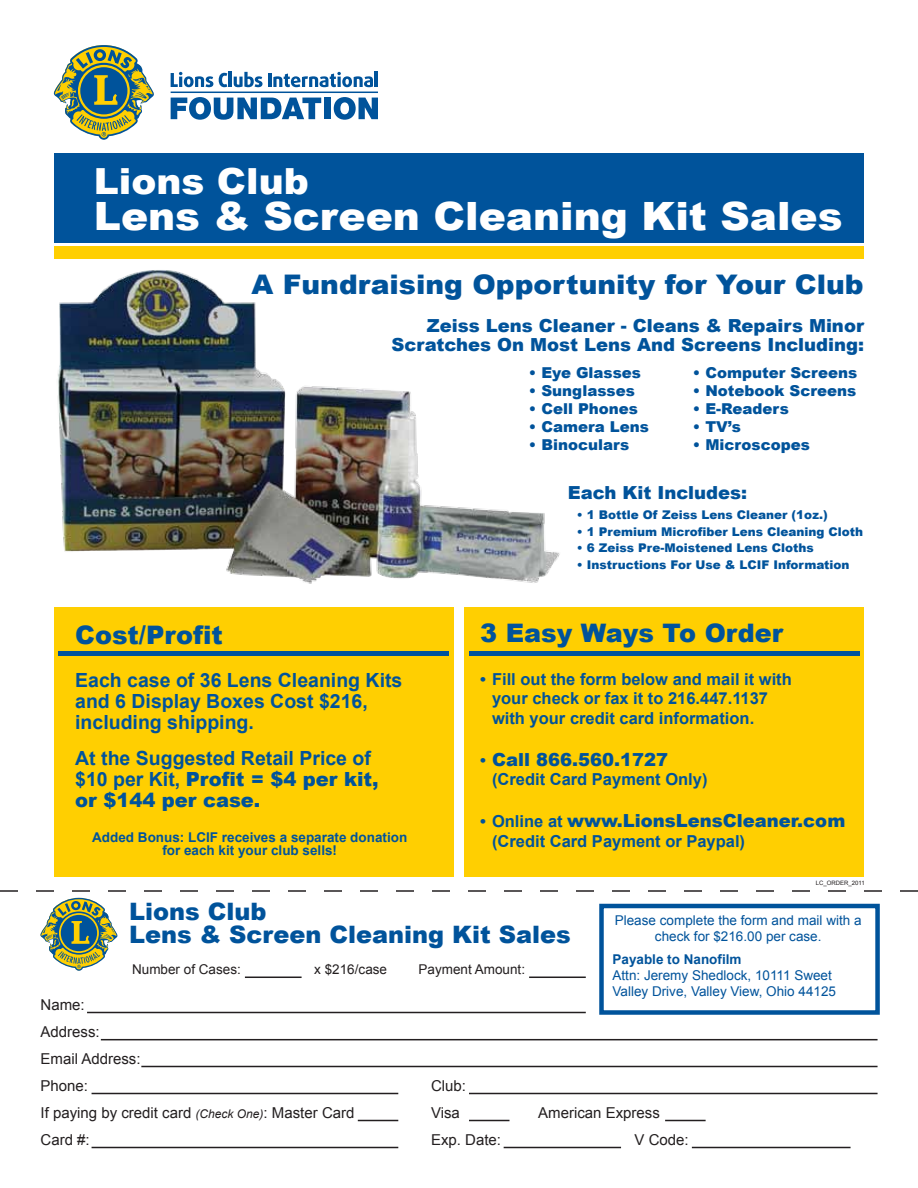
<style>
.page{position:relative;width:918px;height:1188px;background:#fff}
.page>*{position:absolute;margin:0;border:0;box-sizing:border-box;transform-origin:0 0}
.t1{font:900 39px "Arial";color:#fff;scale:1.04 1}
.t2{font:900 36px "Arial";color:#fff;scale:1.04 1}
.t3{font:900 27px "Arial";color:#00539b;scale:1.04 1}
.t4{font:900 25.5px "Arial";color:#00539b}
.t5{font:900 24px/22.8px "Arial";color:#00539b}
.t6{font:700 19.5px/21px "Arial";color:#00539b}
.t7{font:900 18px/19.5px "Arial";color:#00539b;text-align:right}
.t8{font:700 16.5px/19.8px "Arial";color:#00539b}
.t9{font:15px/27px "Arial";color:#231f20}
.t10{font:900 15px "Arial";color:#00539b}
.t11{font:13.5px/16.2px "Arial";color:#00539b;text-align:center}
.t12{font:700 13.5px/13.5px "Arial";color:#00539b;text-align:center}
.t13{font:13.5px "Arial";color:#231f20}
.t14{font:900 12px "Arial";color:#00539b}
.t15{font:6px "Arial";color:#231f20}
.s1{font-weight:900}
.s2{font-weight:700;font-size:16.5px}
.s3{font-style:italic;font-size:12px}
</style>
<div class="page">
<div style="left:54px;top:153px;width:810px;height:90px;background:#00539b"></div>
<div style="left:54px;top:246px;width:810px;height:12px;background:#ffcf01"></div>
<svg style="left:171px;top:72px;width:42px;height:15px"></svg>
<svg style="left:219px;top:73px;width:8px;height:14px"></svg>
<hr style="left:229px;top:72px;width:3px;height:15px;background:#00539b">
<svg style="left:234px;top:72px;width:29px;height:15px"></svg>
<hr style="left:268px;top:73px;width:3px;height:14px;background:#00539b">
<svg style="left:273px;top:72px;width:100px;height:15px"></svg>
<hr style="left:375px;top:72px;width:3px;height:15px;background:#00539b">
<svg style="left:171px;top:97px;width:150px;height:23px"></svg>
<div style="left:324px;top:98px;width:7px;height:21px;background:#00539b"></div>
<svg style="left:334px;top:97px;width:44px;height:23px"></svg>
<hr style="left:171px;top:92px;width:207px;height:1px;background:#00539b">
<svg style="left:54px;top:45px;width:100px;height:95px"></svg>
<svg style="left:0;top:890px;width:918px;height:2px"></svg>
<div style="left:464px;top:608px;width:400px;height:270px;background:#ffcf01"></div>
<div style="left:55px;top:608px;width:399px;height:270px;background:#ffcf01"></div>
<hr style="left:470px;top:652px;width:390px;height:4px;background:#00539b">
<hr style="left:58px;top:652px;width:391px;height:4px;background:#00539b">
<img style="left:54px;top:258px;width:512px;height:326px">
<svg style="left:40px;top:898px;width:77px;height:73px"></svg>
<hr style="left:87px;top:1012px;width:499px;height:1px;background:#231f20">
<hr style="left:101px;top:1039px;width:777px;height:1px;background:#231f20">
<hr style="left:141px;top:1066px;width:737px;height:1px;background:#231f20">
<hr style="left:92px;top:1093px;width:306px;height:1px;background:#231f20">
<hr style="left:469px;top:1093px;width:409px;height:1px;background:#231f20">
<hr style="left:92px;top:1147px;width:306px;height:1px;background:#231f20">
<hr style="left:504px;top:1147px;width:117px;height:1px;background:#231f20">
<hr style="left:692px;top:1147px;width:159px;height:1px;background:#231f20">
<hr style="left:358px;top:1120px;width:40px;height:1px;background:#231f20">
<hr style="left:469px;top:1120px;width:40px;height:1px;background:#231f20">
<hr style="left:665px;top:1120px;width:41px;height:1px;background:#231f20">
<hr style="left:529px;top:977px;width:57px;height:1px;background:#231f20">
<hr style="left:245px;top:977px;width:57px;height:1px;background:#231f20">
<div style="left:599px;top:904px;width:281px;height:111px;border:4px solid #00539b"></div>
<h2 class="t2" style="left:94px;top:161px;width:208px">Lions Club</h2>
<h1 class="t1" style="left:94px;top:194px;width:721px">Lens &amp; Screen Cleaning Kit Sales</h1>
<h3 class="t3" style="left:251px;top:270px;width:590px">A Fundraising Opportunity for Your Club</h3>
<p class="t7" style="left:391px;top:316px;width:474px">Zeiss Lens Cleaner - Cleans &amp; Repairs Minor<br>Scratches On Most Lens And Screens Including:</p>
<p class="t10" style="left:529px;top:365px;width:114px">• Eye Glasses</p>
<p class="t10" style="left:693px;top:365px;width:166px">• Computer Screens</p>
<p class="t10" style="left:529px;top:383px;width:107px">• Sunglasses</p>
<p class="t10" style="left:693px;top:383px;width:165px">• Notebook Screens</p>
<p class="t10" style="left:529px;top:401px;width:111px">• Cell Phones</p>
<p class="t10" style="left:693px;top:401px;width:97px">• E-Readers</p>
<p class="t10" style="left:529px;top:419px;width:122px">• Camera Lens</p>
<p class="t10" style="left:693px;top:419px;width:49px">• TV’s</p>
<p class="t10" style="left:529px;top:437px;width:102px">• Binoculars</p>
<p class="t10" style="left:693px;top:437px;width:118px">• Microscopes</p>
<p class="t7" style="left:568px;top:483px;width:181px">Each Kit Includes:</p>
<p class="t14" style="left:577px;top:508px;width:252px">• 1 Bottle Of Zeiss Lens Cleaner (1oz.)</p>
<p class="t14" style="left:577px;top:525px;width:288px">• 1 Premium Microfiber Lens Cleaning Cloth</p>
<p class="t14" style="left:577px;top:541px;width:238px">• 6 Zeiss Pre-Moistened Lens Cloths</p>
<p class="t14" style="left:577px;top:558px;width:274px">• Instructions For Use &amp; LCIF Information</p>
<h3 class="t4" style="left:75px;top:620px;width:149px">Cost/Profit</h3>
<p class="t6" style="left:75px;top:670px;width:329px">Each case of 36 Lens Cleaning Kits and 6 Display Boxes Cost $216, including shipping.</p>
<p class="t6" style="left:75px;top:748px;width:305px">At the Suggested Retail Price of $10 per Kit, <span class="s1">Profit = $4 per kit, or $144 per case.</span></p>
<p class="t12" style="left:92px;top:831px;width:317px">Added Bonus: LCIF receives a separate donation for each kit your club sells!</p>
<h3 class="t4" style="left:480px;top:619px;width:305px">3 Easy Ways To Order</h3>
<p class="t8" style="left:492px;top:669px;width:301px;text-indent:-12px">• Fill out the form below and mail it with your check or fax it to 216.447.1137 with your credit card information.</p>
<p class="t7" style="left:480px;top:750px;width:189px"><span class="s2">•</span> Call 866.560.1727</p>
<p class="t8" style="left:492px;top:770px;width:217px">(Credit Card Payment Only)</p>
<p class="t7" style="left:480px;top:811px;width:367px"><span class="s2">• Online at</span> www.LionsLensCleaner.com</p>
<p class="t8" style="left:492px;top:831px;width:255px">(Credit Card Payment or Paypal)</p>
<h3 class="t5" style="left:129px;top:900px;width:443px">Lions Club<br>Lens &amp; Screen Cleaning Kit Sales</h3>
<p class="t13" style="left:132px;top:960px;width:110px">Number of Cases:</p>
<p class="t13" style="left:314px;top:960px;width:74px">x $216/case</p>
<p class="t13" style="left:419px;top:960px;width:108px">Payment Amount:</p>
<p class="t9" style="left:41px;top:991px;width:102px">Name:<br>Address:<br>Email Address:<br>Phone:</p>
<p class="t9" style="left:431px;top:1072px;width:37px">Club:</p>
<p class="t15" style="left:816px;top:879px;width:50px">LC_ORDER_2011</p>
<p class="t11" style="left:615px;top:912px;width:248px">Please complete the form and mail with a check for $216.00 per case.</p>
<p class="t12" style="left:613px;top:952px;width:131px">Payable to Nanofilm</p>
<p class="t11" style="left:613px;top:967px;width:225px;text-align:left">Attn: Jeremy Shedlock, 10111 Sweet<br>Valley Drive, Valley View, Ohio 44125</p>
<p class="t9" style="left:41px;top:1099px;width:315px">If paying by credit card <span class="s3">(Check One)</span>: Master Card</p>
<p class="t9" style="left:431px;top:1099px;width:30px">Visa</p>
<p class="t9" style="left:538px;top:1099px;width:123px">American Express</p>
<p class="t9" style="left:41px;top:1126px;width:51px">Card #:</p>
<p class="t9" style="left:431px;top:1126px;width:72px">Exp. Date:</p>
<p class="t9" style="left:635px;top:1126px;width:56px">V Code:</p>
</div>
